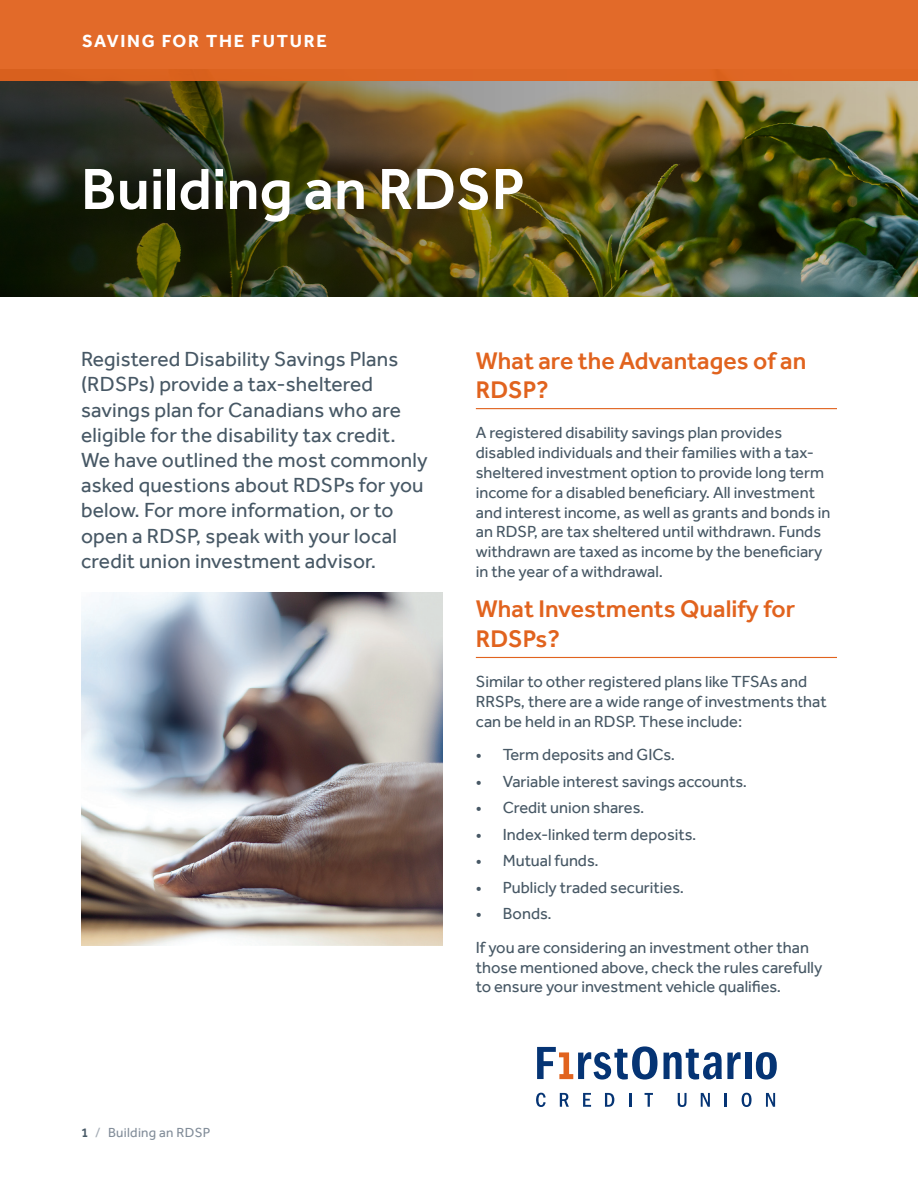
<style>
.page{position:relative;width:918px;height:1188px;background:#fff}
.page>*{position:absolute;margin:0;border:0;box-sizing:border-box;transform-origin:0 0}
.t1{font:500 60px "Effra";color:#fff}
.t2{font:500 24.75px/29.7px "Effra";color:#e1631e}
.t3{font:21px/25.2px "Effra";letter-spacing:.01em;color:#475865}
.t4{font:700 18px "Effra";letter-spacing:.1em;color:#fff}
.t5{font:16.5px/19.8px "Effra";color:#475865}
.t6{font:13.5px "Effra";letter-spacing:.02em;color:#828d99}
.s1{font-weight:500;color:#475865}
.s2{color:#a5adb6}
</style>
<div class="page">
<hr style="left:476px;top:408px;width:361px;height:1px;background:#e1631e">
<hr style="left:476px;top:657px;width:361px;height:1px;background:#e1631e">
<img style="left:81px;top:592px;width:361px;height:354px">
<img style="left:0;top:81px;width:918px;height:216px">
<div style="left:0;top:0;width:918px;height:81px;background:#e26a29"></div>
<svg style="left:537px;top:1046px;width:121px;height:34px"></svg>
<div style="left:745px;top:1053px;width:6px;height:26px;background:#053474"></div>
<svg style="left:756px;top:1052px;width:21px;height:28px"></svg>
<svg style="left:536px;top:1093px;width:10px;height:14px"></svg>
<svg style="left:560px;top:1093px;width:9px;height:14px"></svg>
<svg style="left:583px;top:1093px;width:8px;height:14px"></svg>
<svg style="left:605px;top:1093px;width:9px;height:14px"></svg>
<svg style="left:629px;top:1093px;width:2px;height:14px"></svg>
<svg style="left:645px;top:1093px;width:8px;height:14px"></svg>
<svg style="left:678px;top:1093px;width:9px;height:14px"></svg>
<svg style="left:701px;top:1093px;width:9px;height:14px"></svg>
<svg style="left:725px;top:1093px;width:2px;height:14px"></svg>
<svg style="left:742px;top:1093px;width:10px;height:14px"></svg>
<svg style="left:766px;top:1093px;width:9px;height:14px"></svg>
<svg style="left:664px;top:1049px;width:77px;height:31px"></svg>
<p class="t4" style="left:82px;top:30px;width:246px">SAVING FOR THE FUTURE</p>
<p class="t1" style="left:81px;top:153px;width:446px">Building an RDSP</p>
<p class="t3" style="left:81px;top:346px;width:348px">Registered Disability Savings Plans (RDSPs) provide a tax-sheltered savings plan for Canadians who are eligible for the disability tax credit.<br>We have outlined the most commonly asked questions about RDSPs for you below. For more information, or to open a RDSP, speak with your local credit union investment advisor.</p>
<p class="t2" style="left:476px;top:345px;width:332px">What are the Advantages of an<br>RDSP?</p>
<p class="t5" style="left:476px;top:423px;width:356px">A registered disability savings plan provides disabled individuals and their families with a tax&shy;sheltered investment option to provide long term income for a disabled beneficiary. All investment and interest income, as well as grants and bonds in an RDSP, are tax sheltered until withdrawn. Funds withdrawn are taxed as income by the beneficiary in the year of a withdrawal.</p>
<p class="t2" style="left:476px;top:594px;width:321px">What Investments Qualify for<br>RDSPs?</p>
<p class="t5" style="left:476px;top:672px;width:352px">Similar to other registered plans like TFSAs and<br>RRSPs, there are a wide range of investments that can be held in an RDSP. These include:</p>
<p class="t5" style="left:476px;top:745px;width:201px">• Term deposits and GICs.</p>
<p class="t5" style="left:476px;top:771px;width:273px">• Variable interest savings accounts.</p>
<p class="t5" style="left:476px;top:798px;width:170px">• Credit union shares.</p>
<p class="t5" style="left:476px;top:824px;width:222px">• Index-linked term deposits.</p>
<p class="t5" style="left:476px;top:851px;width:124px">• Mutual funds.</p>
<p class="t5" style="left:476px;top:877px;width:210px">• Publicly traded securities.</p>
<p class="t5" style="left:476px;top:904px;width:77px">• Bonds.</p>
<p class="t5" style="left:476px;top:937px;width:348px">If you are considering an investment other than those mentioned above, check the rules carefully to ensure your investment vehicle qualifies.</p>
<p class="t6" style="left:81px;top:1124px;width:131px"><span class="s1">1</span> <span class="s2">/</span> Building an RDSP</p>
</div>
